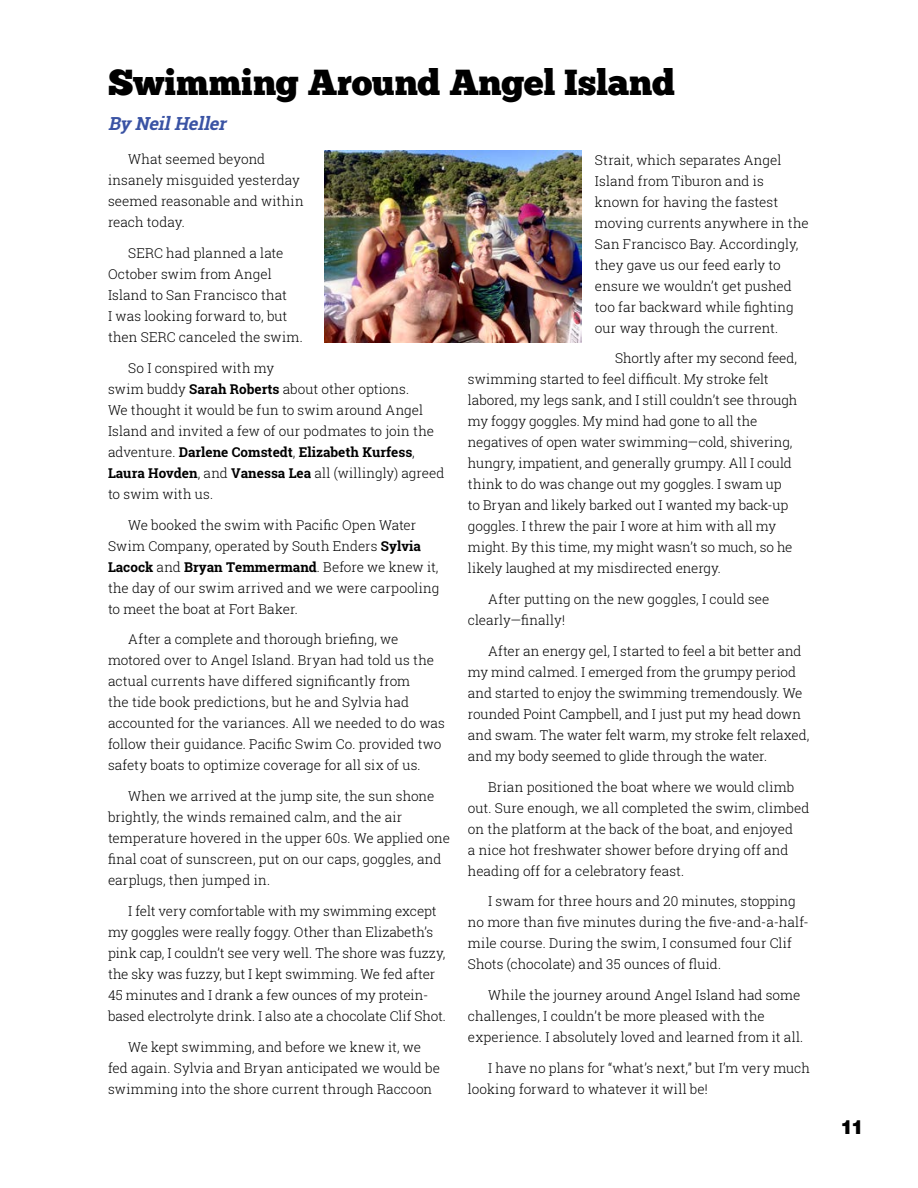
<style>
.page{position:relative;width:918px;height:1188px;background:#fff}
.page>*{position:absolute;margin:0;border:0;box-sizing:border-box;transform-origin:0 0}
.t1{font:36px "Chunk Five Ex";letter-spacing:-.01em;color:#000}
.t2{font:900 19.5px "Swiss 721 BT";color:#000}
.t3{font:italic 700 18px "Roboto Slab";color:#3a53a4}
.t4{font:300 13.5px/21px "Roboto Slab";color:#000}
.s1{font-weight:700}
</style>
<div class="page">
<img style="left:324px;top:150px;width:257px;height:193px">
<h1 class="t1" style="left:108px;top:55px;width:568px">Swimming Around Angel Island</h1>
<h3 class="t3" style="left:108px;top:111px;width:124px">By NeilHeller</h3>
<p class="t4" style="left:108px;top:149px;width:197px;text-indent:20px">What seemed beyond insanely misguided yesterday seemed reasonable and within reach today.</p>
<p class="t4" style="left:108px;top:242px;width:196px;text-indent:20px">SERC had planned a late<br>October swim from Angel<br>Island to San Francisco that<br>I was looking forward to, but then SERC canceled the swim.</p>
<p class="t4" style="left:108px;top:357px;width:338px;text-indent:20px">So I conspired with my<br>swim buddy <span class="s1">Sarah Roberts</span> about other options.<br>We thought it would be fun to swim around Angel Island and invited a few of our podmates to join the adventure. <span class="s1">Darlene Comstedt</span>, <span class="s1">Elizabeth Kurfess</span>, <span class="s1">Laura Hovden</span>, and <span class="s1">Vanessa Lea</span> all (willingly) agreed to swim with us.</p>
<p class="t4" style="left:108px;top:514px;width:333px;text-indent:20px">We booked the swim with Pacific Open Water Swim Company, operated by South Enders <span class="s1">Sylvia Lacock</span> and <span class="s1">Bryan Temmermand</span>. Before we knew it, the day of our swim arrived and we were carpooling to meet the boat at Fort Baker.</p>
<p class="t4" style="left:108px;top:629px;width:339px;text-indent:20px">After a complete and thorough briefing, we motored over to Angel Island. Bryan had told us the actual currents have differed significantly from<br>the tide book predictions, but he and Sylvia had accounted for the variances. All we needed to do was follow their guidance. Pacific Swim Co. provided two safety boats to optimize coverage for all six of us.</p>
<p class="t4" style="left:108px;top:785px;width:343px;text-indent:20px">When we arrived at the jump site, the sun shone brightly, the winds remained calm, and the air temperature hovered in the upper 60s. We applied one final coat of sunscreen, put on our caps, goggles, and earplugs, then jumped in.</p>
<p class="t4" style="left:108px;top:900px;width:340px;text-indent:20px">I felt very comfortable with my swimming except my goggles were really foggy. Other than Elizabeth’s pink cap, I couldn’t see very well. The shore was fuzzy, the sky was fuzzy, but I kept swimming. We fed after 45 minutes and I drank a few ounces of my protein&shy;based electrolyte drink. I also ate a chocolate Clif Shot.</p>
<p class="t4" style="left:108px;top:1036px;width:334px;text-align:center">We kept swimming, and before we knew it, we<br>fed again. Sylvia and Bryan anticipated we would be swimming into the shore current through Raccoon</p>
<p class="t4" style="left:595px;top:149px;width:215px">Strait, which separates Angel<br>Island from Tiburon and is known for having the fastest moving currents anywhere in the<br>San Francisco Bay. Accordingly, they gave us our feed early to ensure we wouldn’t get pushed too far backward while fighting our way through the current.</p>
<p class="t4" style="left:468px;top:348px;width:331px;text-indent:147px">Shortly after my second feed, swimming started to feel difficult. My stroke felt labored, my legs sank, and I still couldn’t see through my foggy goggles. My mind had gone to all the negatives of open water swimming—cold, shivering, hungry, impatient, and generally grumpy. All I could think to do was change out my goggles. I swam up<br>to Bryan and likely barked out I wanted my back-up goggles. I threw the pair I wore at him with all my might. By this time, my might wasn’t so much, so he likely laughed at my misdirected energy.</p>
<p class="t4" style="left:468px;top:588px;width:303px;text-indent:20px">After putting on the new goggles, I could see clearly—finally!</p>
<p class="t4" style="left:468px;top:640px;width:343px;text-indent:20px">After an energy gel, I started to feel a bit better and my mind calmed. I emerged from the grumpy period and started to enjoy the swimming tremendously. We rounded Point Campbell, and I just put my head down and swam. The water felt warm, my stroke felt relaxed, and my body seemed to glide through the water.</p>
<p class="t4" style="left:468px;top:776px;width:343px;text-indent:20px">Brian positioned the boat where we would climb out. Sure enough, we all completed the swim, climbed on the platform at the back of the boat, and enjoyed<br>a nice hot freshwater shower before drying off and heading off for a celebratory feast.</p>
<p class="t4" style="left:468px;top:891px;width:342px;text-indent:20px">I swam for three hours and 20 minutes, stopping no more than five minutes during the five-and-a-half&shy;mile course. During the swim, I consumed four Clif Shots (chocolate) and 35 ounces of fluid.</p>
<p class="t4" style="left:468px;top:984px;width:337px;text-indent:20px">While the journey around Angel Island had some challenges, I couldn’t be more pleased with the experience. I absolutely loved and learned from it all.</p>
<p class="t4" style="left:468px;top:1057px;width:343px;text-indent:20px">I have no plans for “what’s next,” but I’m very much looking forward to whatever it will be!</p>
<h2 class="t2" style="left:840px;top:1115px;width:25px">11</h2>
</div>
